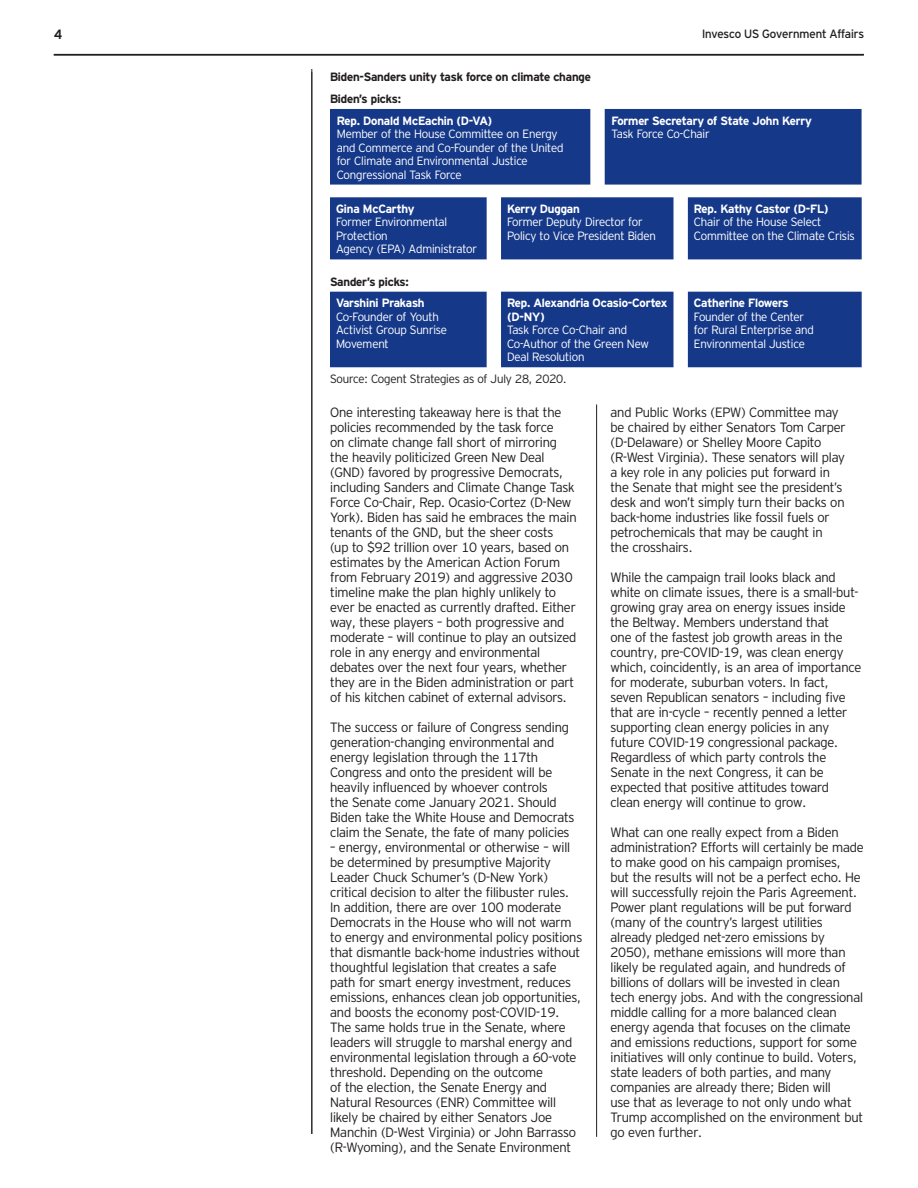
<style>
.page{position:relative;width:918px;height:1188px;background:#fff}
.page>*{position:absolute;margin:0;border:0;box-sizing:border-box;transform-origin:0 0}
.t1{font:300 13.5px/15px "Invesco Interstate";letter-spacing:-.01em;color:#231f20}
.t2{font:700 13.5px "Invesco Interstate";color:#231f20}
.t3{font:300 12px/13.5px "Invesco Interstate";letter-spacing:-.01em;color:#fff}
.t4{font:700 12px/13.5px "Invesco Interstate";letter-spacing:-.01em;color:#fff}
.t5{font:700 12px/22.4px "Invesco Interstate";letter-spacing:-.01em;color:#231f20}
.t6{font:300 12px "Invesco Interstate";letter-spacing:-.01em;color:#231f20}
.t7{font:12px "Invesco Interstate";letter-spacing:-.01em;color:#231f20}
</style>
<div class="page">
<hr style="left:54px;top:54px;width:810px;height:2px;background:#231f20">
<hr style="left:312px;top:69px;width:1px;height:1065px;background:#231f20">
<hr style="left:596px;top:404px;width:1px;height:733px;background:#231f20">
<div style="left:330px;top:109px;width:532px;height:76px;background:#153889"></div>
<svg style="left:330px;top:197px;width:532px;height:62px;background:#234390"></svg>
<div style="left:330px;top:292px;width:532px;height:75px;background:#153889"></div>
<p class="t2" style="left:54px;top:26px;width:9px">4</p>
<p class="t7" style="left:702px;top:26px;width:163px">Invesco US Government Affairs</p>
<p class="t5" style="left:330px;top:65px;width:262px">Biden-Sanders unity task force on climate change<br>Biden’s picks:</p>
<p class="t4" style="left:337px;top:114px;width:157px">Rep. Donald McEachin (D-VA)</p>
<p class="t3" style="left:337px;top:127px;width:228px">Member of the House Committee on Energy and Commerce and Co-Founder of the United for Climate and Environmental Justice Congressional Task Force</p>
<p class="t4" style="left:611px;top:114px;width:202px">Former Secretary of State John Kerry</p>
<p class="t3" style="left:611px;top:127px;width:100px">Task Force Co-Chair</p>
<p class="t4" style="left:336px;top:202px;width:80px">Gina McCarthy</p>
<p class="t3" style="left:336px;top:215px;width:143px">Former Environmental<br>Protection<br>Agency (EPA) Administrator</p>
<p class="t5" style="left:330px;top:270px;width:80px">Sander’s picks:</p>
<p class="t4" style="left:336px;top:296px;width:90px">Varshini Prakash</p>
<p class="t3" style="left:336px;top:310px;width:113px">Co-Founder of Youth<br>Activist Group Sunrise<br>Movement</p>
<p class="t4" style="left:507px;top:202px;width:74px">Kerry Duggan</p>
<p class="t3" style="left:507px;top:215px;width:150px">Former Deputy Director for<br>Policy to Vice President Biden</p>
<p class="t4" style="left:507px;top:296px;width:162px">Rep. Alexandria Ocasio-Cortex (D-NY)</p>
<p class="t3" style="left:507px;top:323px;width:143px">Task Force Co-Chair and<br>Co-Author of the Green New<br>Deal Resolution</p>
<p class="t6" style="left:330px;top:371px;width:238px">Source: Cogent Strategies as of July 28, 2020.</p>
<p class="t4" style="left:694px;top:202px;width:136px">Rep. Kathy Castor (D-FL)</p>
<p class="t3" style="left:694px;top:215px;width:163px">Chair of the House Select<br>Committee on the Climate Crisis</p>
<p class="t4" style="left:694px;top:296px;width:96px">Catherine Flowers</p>
<p class="t3" style="left:694px;top:310px;width:121px">Founder of the Center for Rural Enterprise and<br>Environmental Justice</p>
<p class="t1" style="left:330px;top:405px;width:248px">One interesting takeaway here is that the policies recommended by the task force<br>on climate change fall short of mirroring the heavily politicized Green New Deal (GND) favored by progressive Democrats, including Sanders and Climate Change Task Force Co-Chair, Rep. Ocasio-Cortez (D-New York). Biden has said he embraces the main tenants of the GND, but the sheer costs<br>(up to $92 trillion over 10 years, based on estimates by the American Action Forum from February 2019) and aggressive 2030 timeline make the plan highly unlikely to ever be enacted as currently drafted. Either way, these players – both progressive and moderate – will continue to play an outsized role in any energy and environmental debates over the next four years, whether they are in the Biden administration or part of his kitchen cabinet of external advisors.</p>
<p class="t1" style="left:330px;top:720px;width:246px">The success or failure of Congress sending generation-changing environmental and energy legislation through the 117th Congress and onto the president will be heavily influenced by whoever controls<br>the Senate come January 2021. Should Biden take the White House and Democrats claim the Senate, the fate of many policies</p>
<p class="t1" style="left:330px;top:840px;width:254px">– energy, environmental or otherwise – will be determined by presumptive Majority Leader Chuck Schumer’s (D-New York) critical decision to alter the filibuster rules.<br>In addition, there are over 100 moderate Democrats in the House who will not warm to energy and environmental policy positions that dismantle back-home industries without thoughtful legislation that creates a safe path for smart energy investment, reduces emissions, enhances clean job opportunities, and boosts the economy post-COVID-19.<br>The same holds true in the Senate, where leaders will struggle to marshal energy and environmental legislation through a 60-vote threshold. Depending on the outcome<br>of the election, the Senate Energy and Natural Resources (ENR) Committee will likely be chaired by either Senators Joe Manchin (D-West Virginia) or John Barrasso (R-Wyoming), and the Senate Environment</p>
<p class="t1" style="left:610px;top:405px;width:237px">and Public Works (EPW) Committee may be chaired by either Senators Tom Carper (D-Delaware) or Shelley Moore Capito (R-West Virginia). These senators will play a key role in any policies put forward in the Senate that might see the president’s desk and won’t simply turn their backs on back-home industries like fossil fuels or petrochemicals that may be caught in<br>the crosshairs.</p>
<p class="t1" style="left:610px;top:570px;width:252px">While the campaign trail looks black and white on climate issues, there is a small-but&shy;growing gray area on energy issues inside the Beltway. Members understand that<br>one of the fastest job growth areas in the country, pre-COVID-19, was clean energy which, coincidently, is an area of importance for moderate, suburban voters. In fact, seven Republican senators – including five that are in-cycle – recently penned a letter supporting clean energy policies in any future COVID-19 congressional package.<br>Regardless of which party controls the Senate in the next Congress, it can be expected that positive attitudes toward clean energy will continue to grow.</p>
<p class="t1" style="left:610px;top:825px;width:255px">What can one really expect from a Biden administration? Efforts will certainly be made to make good on his campaign promises,<br>but the results will not be a perfect echo. He will successfully rejoin the Paris Agreement.<br>Power plant regulations will be put forward (many of the country’s largest utilities already pledged net-zero emissions by 2050), methane emissions will more than likely be regulated again, and hundreds of billions of dollars will be invested in clean tech energy jobs. And with the congressional middle calling for a more balanced clean energy agenda that focuses on the climate and emissions reductions, support for some initiatives will only continue to build. Voters, state leaders of both parties, and many companies are already there; Biden will<br>use that as leverage to not only undo what Trump accomplished on the environment but go even further.</p>
</div>
